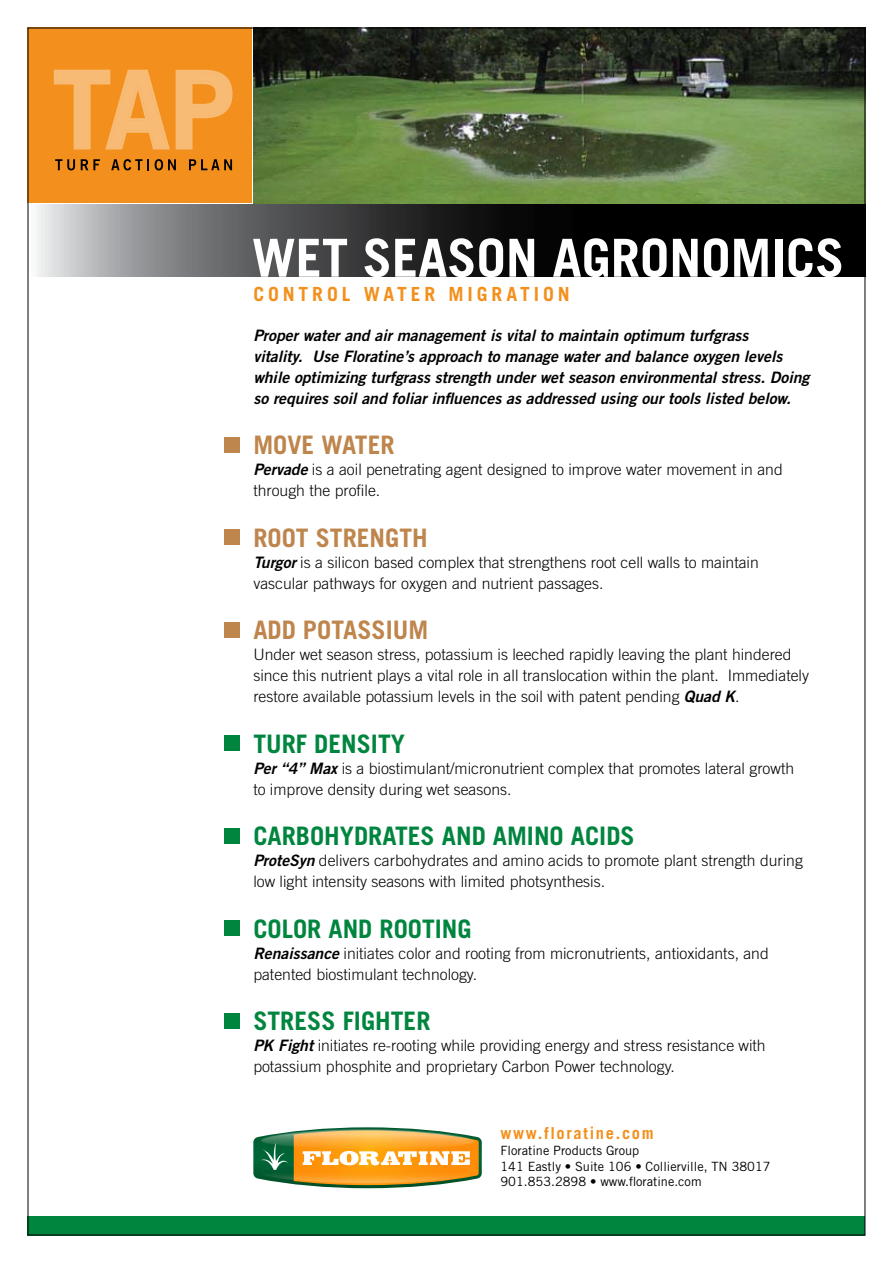
<style>
.page{position:relative;width:893px;height:1263px;background:#fff}
.page>*{position:absolute;margin:0;border:0;box-sizing:border-box;transform-origin:0 0}
.t1{font:700 52.5px "Trade Gothic LT Std";color:#fff}
.t2{font:700 25.5px "Trade Gothic LT Std";color:#00853f}
.t3{font:700 25.5px "Trade Gothic LT Std";color:#be854c}
.t4{font:700 19.5px "Trade Gothic LT Std";letter-spacing:.2em;color:#f3901d}
.t5{font:700 16.5px "Trade Gothic LT Std";letter-spacing:.1em;color:#f3901d}
.t6{font:300 15.75px/21px "Trade Gothic LT Std";color:#000}
.t7{font:15.75px/21px "Trade Gothic LT Std Bd 2 Obl";color:#000}
.t8{font:12.75px/15.3px "Trade Gothic LT Std";color:#000}
.s1{font-family:"Trade Gothic LT Std Bd 2 Obl";font-weight:400}
</style>
<div class="page">
<img style="left:253px;top:29px;width:612px;height:174px">
<svg style="left:253px;top:1127px;width:229px;height:61px"></svg>
<svg style="left:38px;top:205px;width:827px;height:72px;background:#373738"></svg>
<div style="left:28px;top:1216px;width:837px;height:19px;background:#00853f"></div>
<div style="left:28px;top:28px;width:224px;height:175px;background:#f3901d"></div>
<hr style="left:28px;top:28px;width:837px;height:1px;background:#000">
<hr style="left:28px;top:28px;width:1px;height:1207px;background:#000">
<hr style="left:865px;top:28px;width:1px;height:1207px;background:#000">
<hr style="left:28px;top:1234px;width:837px;height:1px;background:#000">
<svg style="left:55px;top:159px;width:20px;height:11px"></svg>
<svg style="left:81px;top:159px;width:19px;height:11px"></svg>
<svg style="left:111px;top:159px;width:38px;height:11px"></svg>
<svg style="left:155px;top:159px;width:21px;height:11px"></svg>
<svg style="left:189px;top:159px;width:43px;height:11px"></svg>
<svg style="left:54px;top:70px;width:116px;height:80px"></svg>
<svg style="left:176px;top:70px;width:57px;height:80px"></svg>
<div style="left:224px;top:437px;width:16px;height:16px;background:#be854c"></div>
<div style="left:224px;top:530px;width:16px;height:15px;background:#be854c"></div>
<div style="left:224px;top:622px;width:16px;height:16px;background:#be854c"></div>
<div style="left:224px;top:736px;width:16px;height:15px;background:#00853f"></div>
<div style="left:224px;top:828px;width:16px;height:16px;background:#00853f"></div>
<div style="left:224px;top:921px;width:16px;height:15px;background:#00853f"></div>
<div style="left:224px;top:1013px;width:16px;height:16px;background:#00853f"></div>
<h1 class="t1" style="left:252px;top:226px;width:594px">WET SEASON AGRONOMICS</h1>
<p class="t4" style="left:253px;top:282px;width:318px">CONTROL WATER MIGRATION</p>
<p class="t7" style="left:253px;top:325px;width:557px">Proper water and air management is vital to maintain optimum turfgrass<br>vitality. Use Floratine’s approach to manage water and balance oxygen levels while optimizing turfgrass strength under wet season environmental stress. Doing so requires soil and foliar influences as addressed using our tools listed below.</p>
<h2 class="t3" style="left:253px;top:429px;width:143px">MOVE WATER</h2>
<p class="t6" style="left:253px;top:459px;width:531px"><span class="s1">Pervade</span> is a aoil penetrating agent designed to improve water movement in and through the profile.</p>
<h2 class="t3" style="left:253px;top:522px;width:15px">ROOT</h2>
<h2 class="t3" style="left:316px;top:522px;width:15px">STRENGT</h2>
<h2 class="t3" style="left:412px;top:522px;width:17px">H</h2>
<p class="t6" style="left:253px;top:551px;width:507px"><span class="s1">Turgor</span> is a silicon based complex that strengthens root cell walls to maintain vascular pathways for oxygen and nutrient passages.</p>
<h2 class="t3" style="left:253px;top:614px;width:77px">ADD POTASSI</h2>
<h2 class="t3" style="left:393px;top:614px;width:33px">UM</h2>
<p class="t6" style="left:253px;top:644px;width:557px">Under wet season stress, potassium is leeched rapidly leaving the plant hindered since this nutrient plays a vital role in all translocation within the plant. Immediately restore available potassium levels in the soil with patent pending <span class="s1">Quad K</span>.</p>
<h2 class="t2" style="left:253px;top:728px;width:89px">TURF DENSIT</h2>
<h2 class="t2" style="left:391px;top:728px;width:16px">Y</h2>
<p class="t6" style="left:253px;top:757px;width:542px"><span class="s1">Per “4” Max</span> is a biostimulant/micronutrient complex that promotes lateral growth to improve density during wet seasons.</p>
<h2 class="t2" style="left:253px;top:820px;width:129px">CARBOHYDRATES</h2>
<h2 class="t2" style="left:442px;top:820px;width:66px">AN D AMINO</h2>
<h2 class="t2" style="left:571px;top:820px;width:63px">ACIDS</h2>
<p class="t6" style="left:253px;top:850px;width:551px"><span class="s1">ProteSyn</span> delivers carbohydrates and amino acids to promote plant strength during low light intensity seasons with limited photsynthesis.</p>
<h2 class="t2" style="left:253px;top:913px;width:15px">COLOR</h2>
<h2 class="t2" style="left:328px;top:913px;width:65px">AN D ROOTING</h2>
<p class="t6" style="left:253px;top:942px;width:517px"><span class="s1">Renaissance</span> initiates color and rooting from micronutrients, antioxidants, and patented biostimulant technology.</p>
<h2 class="t2" style="left:253px;top:1005px;width:15px">STRESS</h2>
<h2 class="t2" style="left:343px;top:1005px;width:63px">FIG HTER</h2>
<p class="t6" style="left:253px;top:1035px;width:514px"><span class="s1">PK Fight</span> initiates re-rooting while providing energy and stress resistance with potassium phosphite and proprietary Carbon Power technology.</p>
<p class="t5" style="left:500px;top:1123px;width:155px">WWW.FLORATINE.COM</p>
<p class="t8" style="left:500px;top:1143px;width:272px">Floratine Products Group<br>141 Eastly • Suite 106 • Collierville, TN 38017<br>901.853.2898 • www.floratine.com</p>
</div>
